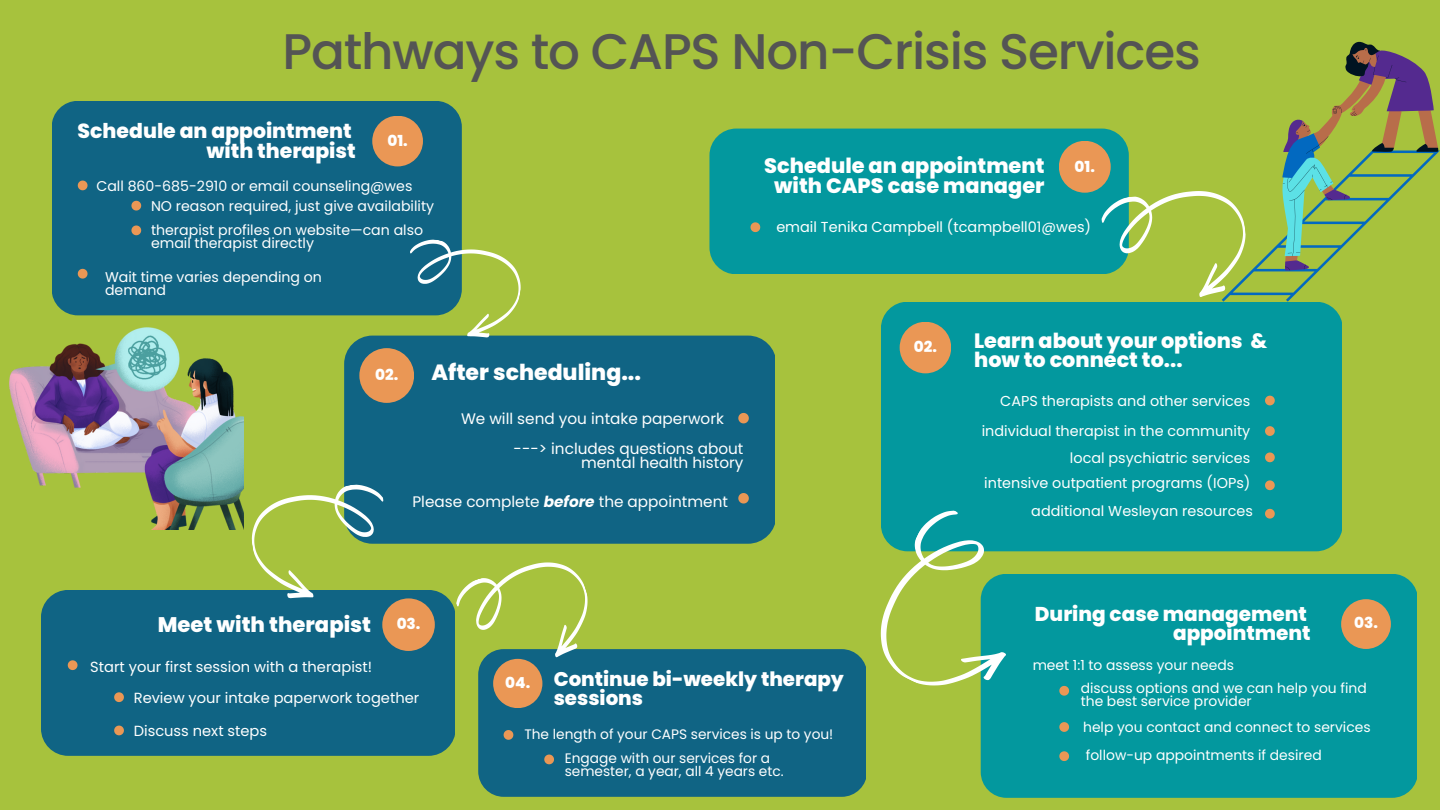
<style>
.page{position:relative;width:1440px;height:810px;background:#a7c23d}
.page>*{position:absolute;margin:0;border:0;box-sizing:border-box;transform-origin:0 0}
.t1{font:500 50px "Poppins";letter-spacing:-.025em;color:#545454}
.t2{font:800 22px "Poppins";color:#fff}
.t3{font:800 21.1px "Poppins";color:#fff}
.t4{font:800 20.8px/20.2px "Poppins";color:#fff;text-align:center}
.t5{font:800 20.7px/19.5px "Poppins";color:#fff}
.t6{font:800 20.4px/19.7px "Poppins";color:#fff;text-align:right}
.t7{font:800 20px/18.9px "Poppins";color:#fff;text-align:right}
.t8{font:800 19.8px/18.7px "Poppins";color:#fff}
.t9{font:15.3px/29.6px "Poppins";color:#fff}
.t10{font:800 15.2px "Poppins";color:#fff}
.t11{font:14.7px/30.7px "Poppins";color:#fff}
.t12{font:14.5px "Poppins";color:#fff}
.t13{font:14.4px/30.5px "Poppins";color:#fff;text-align:right}
.t14{font:14.1px/13.4px "Poppins";color:#fff}
.t15{font:13.9px/22.6px "Poppins";color:#fff}
.t16{font:13.7px/24.6px "Poppins";color:#fff}
.s1{font-size:15.2px}
.s2{font-weight:700;font-style:italic}
</style>
<div class="page">
<div style="left:52px;top:101px;width:410px;height:214px;background:#106484;border-radius:26px"></div>
<div style="left:372px;top:116px;width:51px;height:50px;background:#ea9755;border-radius:50%"></div>
<svg style="left:78px;top:181px;width:10px;height:9px"></svg>
<svg style="left:78px;top:269px;width:10px;height:10px"></svg>
<svg style="left:131px;top:201px;width:10px;height:10px"></svg>
<svg style="left:131px;top:226px;width:10px;height:9px"></svg>
<div style="left:344px;top:336px;width:431px;height:208px;background:#106484"></div>
<svg style="left:738px;top:413px;width:11px;height:10px"></svg>
<svg style="left:738px;top:493px;width:11px;height:11px"></svg>
<div style="left:359px;top:348px;width:55px;height:55px;background:#ea9755;border-radius:50%"></div>
<svg style="left:396px;top:235px;width:131px;height:110px"></svg>
<div style="left:41px;top:590px;width:413px;height:166px;background:#106484"></div>
<svg style="left:68px;top:660px;width:10px;height:10px"></svg>
<svg style="left:114px;top:692px;width:10px;height:10px"></svg>
<div style="left:382px;top:598px;width:53px;height:53px;background:#ea9755;border-radius:50%"></div>
<svg style="left:114px;top:726px;width:10px;height:9px"></svg>
<div style="left:478px;top:649px;width:388px;height:148px;background:#106484"></div>
<div style="left:493px;top:659px;width:49px;height:49px;background:#ea9755;border-radius:50%"></div>
<svg style="left:504px;top:730px;width:9px;height:10px"></svg>
<svg style="left:544px;top:755px;width:10px;height:9px"></svg>
<svg style="left:451px;top:562px;width:151px;height:119px"></svg>
<div style="left:709px;top:129px;width:420px;height:145px;background:#03989e;border-radius:27px"></div>
<div style="left:1059px;top:141px;width:52px;height:52px;background:#ea9755;border-radius:50%"></div>
<svg style="left:751px;top:222px;width:9px;height:10px"></svg>
<div style="left:881px;top:302px;width:460px;height:249px;background:#03989e"></div>
<svg style="left:1265px;top:396px;width:10px;height:9px"></svg>
<svg style="left:1265px;top:426px;width:10px;height:10px"></svg>
<div style="left:900px;top:322px;width:51px;height:51px;background:#ea9755;border-radius:50%"></div>
<svg style="left:1265px;top:452px;width:10px;height:10px"></svg>
<svg style="left:1265px;top:480px;width:10px;height:10px"></svg>
<svg style="left:1265px;top:509px;width:10px;height:10px"></svg>
<div style="left:981px;top:574px;width:436px;height:223px;background:#03989e;border-radius:26px"></div>
<div style="left:1341px;top:599px;width:50px;height:50px;background:#ea9755;border-radius:50%"></div>
<svg style="left:1059px;top:686px;width:10px;height:10px"></svg>
<svg style="left:1059px;top:722px;width:10px;height:10px"></svg>
<svg style="left:1059px;top:751px;width:10px;height:10px"></svg>
<svg style="left:859px;top:501px;width:194px;height:212px"></svg>
<img style="left:10px;top:327px;width:234px;height:203px">
<svg style="left:245px;top:480px;width:152px;height:126px"></svg>
<svg style="left:1099px;top:41px;width:341px;height:268px"></svg>
<h1 class="t1" style="left:283px;top:17px;width:920px">Pathways to CAPS Non-Crisis Services</h1>
<h3 class="t6" style="left:78px;top:121px;width:280px">Schedule an appointment with therapist</h3>
<p class="t10" style="left:387px;top:130px;width:22px">01.</p>
<p class="t14" style="left:96px;top:179px;width:317px">Call 860-685-2910 or email counseling@wes</p>
<p class="t14" style="left:151px;top:194px;width:285px;line-height:24.2px">NO reason required, just give availability therapist profiles on website—can also</p>
<p class="t14" style="left:151px;top:237px;width:165px">email therapist directly</p>
<p class="t14" style="left:105px;top:270px;width:218px">Wait time varies depending on demand</p>
<h2 class="t2" style="left:375px;top:357px;width:268px"><span class="s1">02.</span> After scheduling...</h2>
<p class="t9" style="left:514px;top:404px;width:231px;text-indent:-53px">We will send you intake paperwork ---&gt; includes questions about</p>
<p class="t9" style="left:581px;top:448px;width:164px">mental health history</p>
<p class="t9" style="left:412px;top:487px;width:317px">Please complete <span class="s2">before</span> the appointment</p>
<h3 class="t4" style="left:764px;top:155px;width:282px">Schedule an appointment with CAPS case manager</h3>
<p class="t12" style="left:776px;top:217px;width:316px">email Tenika Campbell (tcampbell01@wes)</p>
<p class="t10" style="left:1075px;top:156px;width:22px">01.</p>
<p class="t10" style="left:914px;top:336px;width:25px">02.</p>
<h3 class="t5" style="left:974px;top:331px;width:295px">Learn about your options &amp; how to connect to...</h3>
<p class="t13" style="left:982px;top:385px;width:270px">CAPS therapists and other services individual therapist in the community</p>
<p class="t13" style="left:1070px;top:442px;width:182px">local psychiatric services</p>
<p class="t13" style="left:984px;top:468px;width:268px">intensive outpatient programs (IOPs)</p>
<p class="t13" style="left:1031px;top:496px;width:223px">additional Wesleyan resources</p>
<h3 class="t3" style="left:158px;top:610px;width:215px">Meet with therapist</h3>
<p class="t11" style="left:134px;top:652px;width:287px;text-indent:-44px">Start your first session with a therapist!<br>Review your intake paperwork together</p>
<p class="t11" style="left:134px;top:716px;width:135px">Discuss next steps</p>
<p class="t10" style="left:397px;top:613px;width:25px">03.</p>
<p class="t10" style="left:505px;top:672px;width:27px">04.</p>
<h3 class="t8" style="left:554px;top:670px;width:292px">Continue bi-weekly therapy sessions</h3>
<p class="t16" style="left:565px;top:722px;width:270px;text-indent:-40px">The length of your CAPS services is up to you!<br>Engage with our services for a</p>
<p class="t16" style="left:565px;top:759px;width:220px">semester, a year, all 4 years etc.</p>
<h3 class="t7" style="left:1035px;top:604px;width:277px">During case management appointment</h3>
<p class="t10" style="left:1354px;top:612px;width:25px">03.</p>
<p class="t15" style="left:1081px;top:654px;width:288px;text-indent:-48px">meet 1:1 to assess your needs<br>discuss options and we can help you find</p>
<p class="t15" style="left:1081px;top:688px;width:291px;line-height:25.7px">the best service provider<br>help you contact and connect to services</p>
<p class="t15" style="left:1086px;top:744px;width:237px">follow-up appointments if desired</p>
</div>
